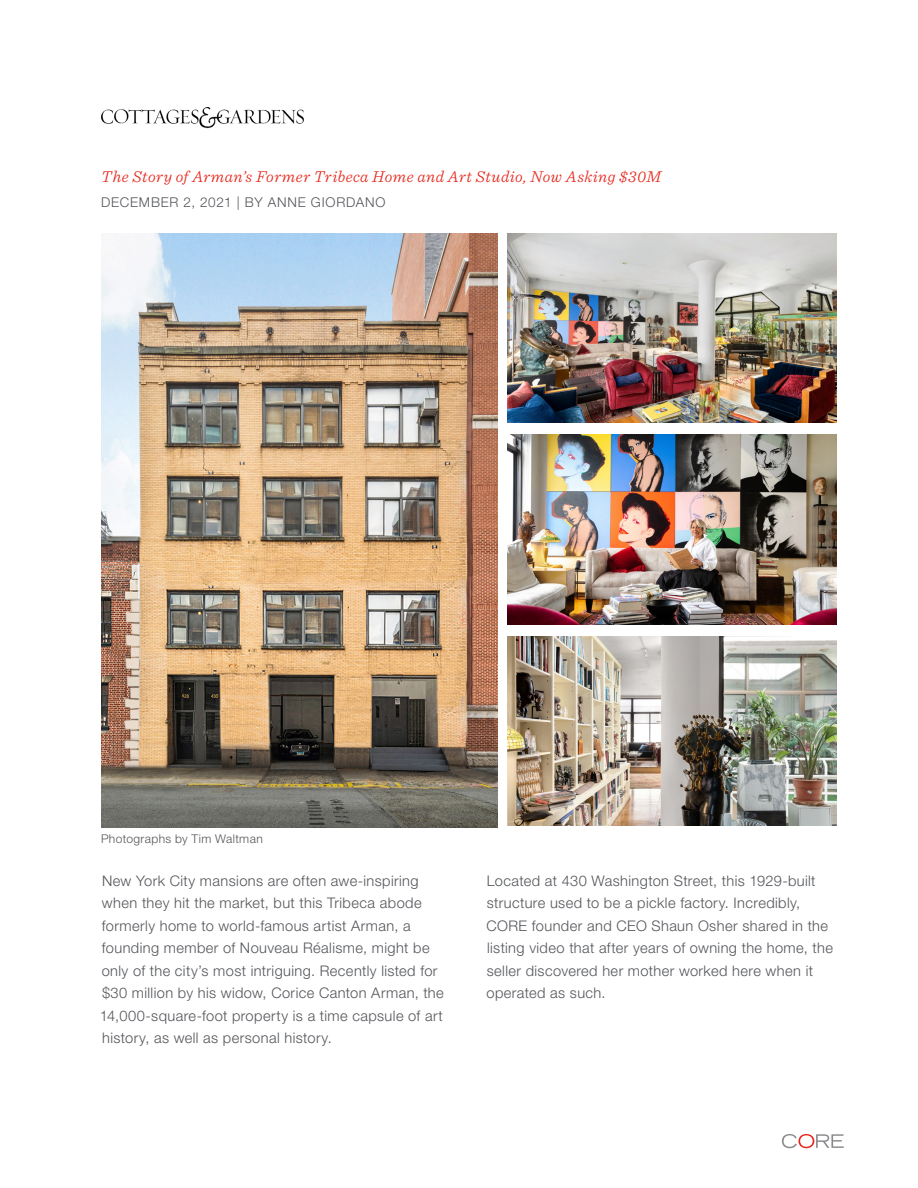
<style>
.page{position:relative;width:918px;height:1188px;background:#fff}
.page>*{position:absolute;margin:0;border:0;box-sizing:border-box;transform-origin:0 0}
.t1{font:italic 300 16.5px "Sentinel";letter-spacing:.035em;color:#e72419}
.t2{font:300 14.7px/22.5px "Helvetica Neue LT Pro";letter-spacing:.025em;color:#54555a}
.t3{font:300 13.5px "Helvetica Neue LT Pro";letter-spacing:.06em;color:#54555a}
.t4{font:300 12px "Helvetica Neue LT Pro";letter-spacing:.035em;color:#54555a}
</style>
<div class="page">
<svg style="left:782px;top:1134px;width:62px;height:14px"></svg>
<img style="left:101px;top:107px;width:202px;height:21px">
<img style="left:101px;top:233px;width:396px;height:594px">
<img style="left:507px;top:233px;width:330px;height:189px">
<img style="left:507px;top:637px;width:330px;height:189px">
<img style="left:507px;top:435px;width:330px;height:189px">
<p class="t1" style="left:101px;top:164px;width:561px">The Story of Arman’s Former Tribeca Home and Art Studio, Now Asking $30M</p>
<p class="t3" style="left:101px;top:194px;width:286px">DECEMBER 2, 2021 | BY ANNE GIORDANO</p>
<p class="t4" style="left:101px;top:831px;width:163px">Photographs by Tim Waltman</p>
<p class="t2" style="left:100px;top:869px;width:345px">New York City mansions are often awe-inspiring when they hit the market, but this Tribeca abode formerly home to world-famous artist Arman, a founding member of Nouveau Réalisme, might be only of the city’s most intriguing. Recently listed for $30 million by his widow, Corice Canton Arman, the 14,000-square-foot property is a time capsule of art history, as well as personal history.</p>
<p class="t2" style="left:486px;top:869px;width:348px">Located at 430 Washington Street, this 1929-built structure used to be a pickle factory. Incredibly, CORE founder and CEO Shaun Osher shared in the listing video that after years of owning the home, the seller discovered her mother worked here when it operated as such.</p>
</div>
